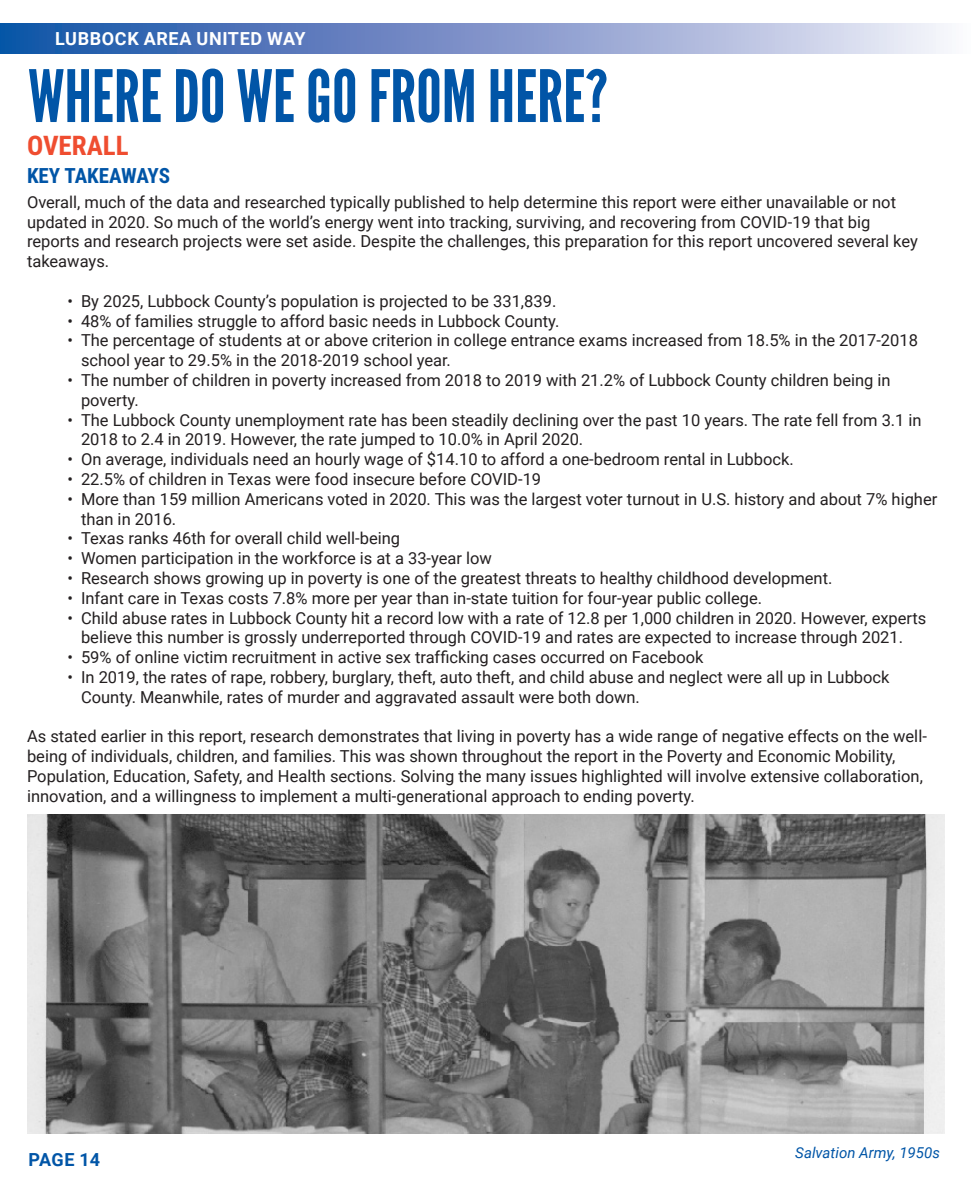
<style>
.page{position:relative;width:972px;height:1188px;background:#fff}
.page>*{position:absolute;margin:0;border:0;box-sizing:border-box;transform-origin:0 0}
.t1{font:72px "League Gothic";color:#0155a7}
.t2{font:700 27px "Roboto Condensed";color:#ef4d30}
.t3{font:700 21px "Roboto Condensed";letter-spacing:-.005em;color:#0155a7}
.t4{font:700 18px "Roboto";letter-spacing:.035em;color:#fff}
.t5{font:700 18px "Roboto";letter-spacing:.01em;color:#0155a7}
.t6{font:16.5px/19.8px "Roboto";color:#231f20}
.t7{font:italic 15px "Roboto";color:#0155a7}
</style>
<div class="page">
<div style="left:0;top:24px;width:970px;height:29px;background:linear-gradient(to right,#1049a3,#f5edf7)"></div>
<img style="left:28px;top:814px;width:916px;height:320px">
<p class="t4" style="left:55px;top:26px;width:252px">LUBBOCK AREA UNITED WAY</p>
<p class="t1" style="left:28px;top:53px;width:581px">WHERE DO WE GO FROM HERE?</p>
<p class="t2" style="left:27px;top:126px;width:103px">OVERALL</p>
<p class="t3" style="left:27px;top:161px;width:145px">KEY TAKEAWAYS</p>
<p class="t6" style="left:27px;top:191px;width:892px">Overall, much of the data and researched typically published to help determine this report were either unavailable or not updated in 2020. So much of the world’s energy went into tracking, surviving, and recovering from COVID-19 that big reports and research projects were set aside. Despite the challenges, this preparation for this report uncovered several key takeaways.</p>
<p class="t6" style="left:68px;top:290px;width:490px">• By 2025, Lubbock County’s population is projected to be 331,839.</p>
<p class="t6" style="left:68px;top:310px;width:494px">• 48% of families struggle to afford basic needs in Lubbock County.</p>
<p class="t6" style="left:81px;top:330px;width:839px;text-indent:-14px">• The percentage of students at or above criterion in college entrance exams increased from 18.5% in the 2017-2018 school year to 29.5% in the 2018-2019 school year.</p>
<p class="t6" style="left:81px;top:370px;width:811px;text-indent:-14px">• The number of children in poverty increased from 2018 to 2019 with 21.2% of Lubbock County children being in poverty.</p>
<p class="t6" style="left:81px;top:409px;width:842px;text-indent:-14px">• The Lubbock County unemployment rate has been steadily declining over the past 10 years. The rate fell from 3.1 in<br>2018 to 2.4 in 2019. However, the rate jumped to 10.0% in April 2020.</p>
<p class="t6" style="left:68px;top:449px;width:728px">• On average, individuals need an hourly wage of $14.10 to afford a one-bedroom rental in Lubbock.</p>
<p class="t6" style="left:68px;top:469px;width:475px">• 22.5% of children in Texas were food insecure before COVID-19</p>
<p class="t6" style="left:81px;top:488px;width:858px;text-indent:-14px">• More than 159 million Americans voted in 2020. This was the largest voter turnout in U.S. history and about 7% higher than in 2016.</p>
<p class="t6" style="left:68px;top:528px;width:334px">• Texas ranks 46th for overall child well-being</p>
<p class="t6" style="left:68px;top:548px;width:426px">• Women participation in the workforce is at a 33-year low</p>
<p class="t6" style="left:68px;top:568px;width:766px">• Research shows growing up in poverty is one of the greatest threats to healthy childhood development.</p>
<p class="t6" style="left:68px;top:587px;width:696px">• Infant care in Texas costs 7.8% more per year than in-state tuition for four-year public college.</p>
<p class="t6" style="left:68px;top:607px;width:860px;text-align:center">• Child abuse rates in Lubbock County hit a record low with a rate of 12.8 per 1,000 children in 2020. However, experts believe this number is grossly underreported through COVID-19 and rates are expected to increase through 2021.</p>
<p class="t6" style="left:68px;top:647px;width:638px">• 59% of online victim recruitment in active sex trafficking cases occurred on Facebook</p>
<p class="t6" style="left:81px;top:667px;width:810px;text-indent:-14px">• In 2019, the rates of rape, robbery, burglary, theft, auto theft, and child abuse and neglect were all up in Lubbock<br>County. Meanwhile, rates of murder and aggravated assault were both down.</p>
<p class="t6" style="left:27px;top:726px;width:901px">As stated earlier in this report, research demonstrates that living in poverty has a wide range of negative effects on the well&shy;being of individuals, children, and families. This was shown throughout the report in the Poverty and Economic Mobility, Population, Education, Safety, and Health sections. Solving the many issues highlighted will involve extensive collaboration, innovation, and a willingness to implement a multi-generational approach to ending poverty.</p>
<p class="t5" style="left:28px;top:1147px;width:73px">PAGE 14</p>
<p class="t7" style="left:795px;top:1143px;width:146px">Salvation Army, 1950s</p>
</div>
